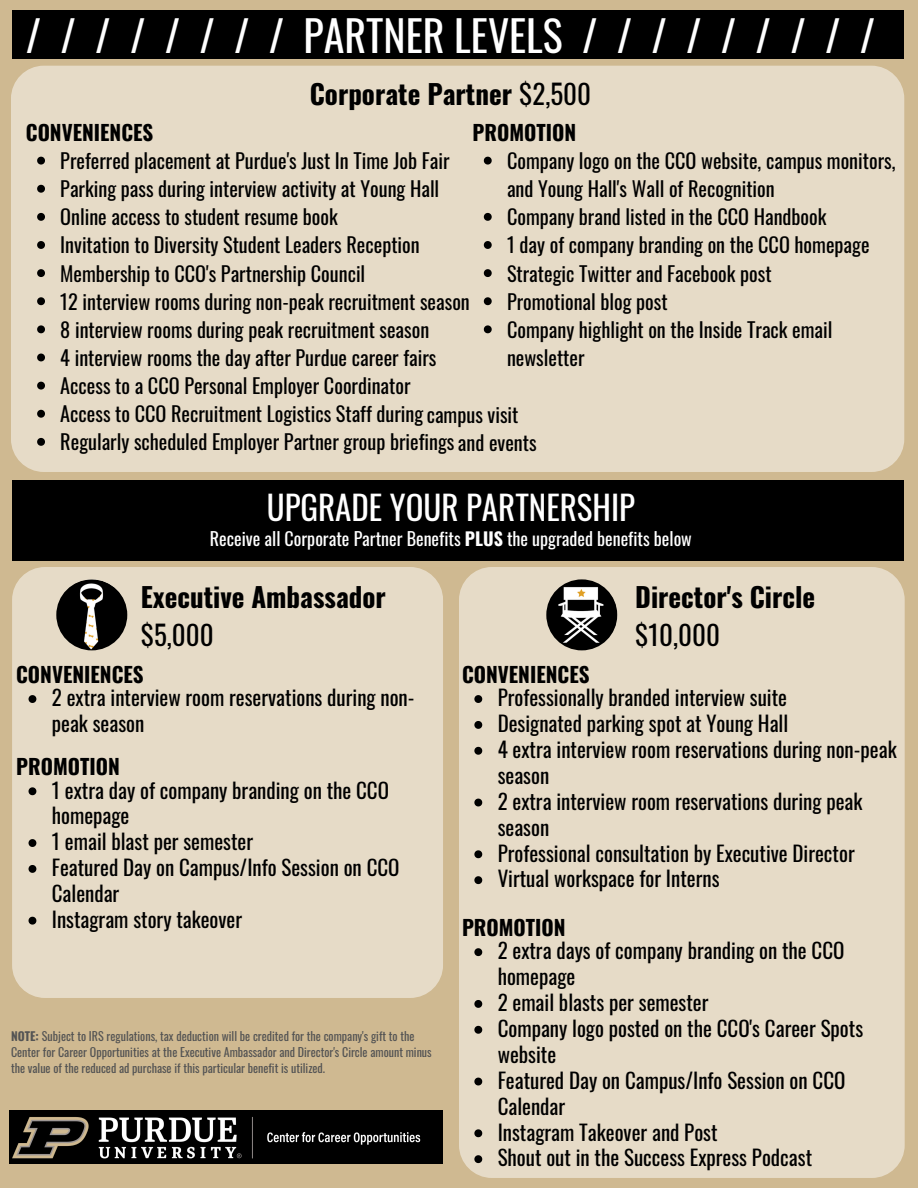
<style>
.page{position:relative;width:918px;height:1188px;background:#cfb991}
.page>*{position:absolute;margin:0;border:0;box-sizing:border-box;transform-origin:0 0}
.t1{font:42px "Oswald";color:#fff}
.t2{font:33px "Oswald";color:#fff}
.t3{font:700 27px "Oswald";color:#000}
.t4{font:27px "Oswald";color:#000}
.t5{font:21px/25.8px "Oswald";color:#000}
.t6{font:700 21px "Oswald";color:#000}
.t7{font:20.25px/28.2px "Oswald";color:#000}
.t8{font:18px "Oswald";color:#fff}
.t9{font:12px/16px "Oswald";color:#545454}
.s1{font-weight:400}
.s2{font-weight:700}
</style>
<div class="page">
<div style="left:11px;top:66px;width:893px;height:406px;background:#e6dbc7;border-radius:33px"></div>
<div style="left:459px;top:567px;width:446px;height:611px;background:#e6dbc7;border-radius:33px"></div>
<div style="left:12px;top:567px;width:431px;height:431px;background:#e6dbc7;border-radius:33px"></div>
<img style="left:56px;top:579px;width:71px;height:71px;border-radius:50%">
<img style="left:546px;top:579px;width:71px;height:71px;border-radius:50%">
<svg style="left:474px;top:695px;width:8px;height:8px"></svg>
<svg style="left:474px;top:721px;width:8px;height:8px"></svg>
<svg style="left:474px;top:747px;width:8px;height:8px"></svg>
<svg style="left:474px;top:799px;width:8px;height:7px"></svg>
<svg style="left:474px;top:850px;width:8px;height:8px"></svg>
<svg style="left:474px;top:876px;width:8px;height:8px"></svg>
<svg style="left:474px;top:948px;width:8px;height:8px"></svg>
<svg style="left:474px;top:1000px;width:8px;height:8px"></svg>
<svg style="left:474px;top:1026px;width:8px;height:8px"></svg>
<svg style="left:474px;top:1078px;width:8px;height:7px"></svg>
<svg style="left:474px;top:1129px;width:8px;height:8px"></svg>
<svg style="left:474px;top:1155px;width:8px;height:8px"></svg>
<div style="left:12px;top:480px;width:892px;height:80px;background:#000"></div>
<div style="left:9px;top:1110px;width:433px;height:54px;background:#000"></div>
<img style="left:13px;top:1117px;width:408px;height:42px">
<svg style="left:29px;top:695px;width:7px;height:8px"></svg>
<svg style="left:29px;top:787px;width:7px;height:8px"></svg>
<svg style="left:29px;top:839px;width:7px;height:8px"></svg>
<svg style="left:29px;top:865px;width:7px;height:8px"></svg>
<svg style="left:29px;top:917px;width:7px;height:8px"></svg>
<svg style="left:484px;top:157px;width:8px;height:8px"></svg>
<svg style="left:484px;top:213px;width:8px;height:8px"></svg>
<svg style="left:484px;top:241px;width:8px;height:8px"></svg>
<svg style="left:484px;top:269px;width:8px;height:8px"></svg>
<svg style="left:484px;top:297px;width:8px;height:8px"></svg>
<svg style="left:484px;top:325px;width:8px;height:8px"></svg>
<svg style="left:37px;top:157px;width:8px;height:8px"></svg>
<svg style="left:37px;top:185px;width:8px;height:8px"></svg>
<svg style="left:37px;top:213px;width:8px;height:8px"></svg>
<svg style="left:37px;top:241px;width:8px;height:8px"></svg>
<svg style="left:37px;top:269px;width:8px;height:8px"></svg>
<svg style="left:37px;top:297px;width:8px;height:8px"></svg>
<svg style="left:37px;top:325px;width:8px;height:8px"></svg>
<svg style="left:37px;top:354px;width:8px;height:7px"></svg>
<svg style="left:37px;top:382px;width:8px;height:8px"></svg>
<svg style="left:37px;top:410px;width:8px;height:8px"></svg>
<svg style="left:37px;top:438px;width:8px;height:8px"></svg>
<div style="left:12px;top:10px;width:892px;height:49px;background:#000"></div>
<p class="t1" style="left:26px;top:3px;width:851px">////////PARTNERLEVELS/////////</p>
<p class="t6" style="left:26px;top:116px;width:129px">CONVENIENCES</p>
<p class="t3" style="left:310px;top:73px;width:283px">Corporate Partner <span class="s1">$2,500</span></p>
<p class="t6" style="left:473px;top:116px;width:105px">PROMOTION</p>
<p class="t7" style="left:507px;top:146px;width:390px">Company logo on the CCO website, campus monitors, and Young Hall's Wall of Recognition</p>
<p class="t7" style="left:507px;top:202px;width:321px">Company brand listed in the CCO Handbook</p>
<p class="t7" style="left:507px;top:230px;width:364px">1 day of company branding on the CCO homepage</p>
<p class="t7" style="left:507px;top:258px;width:266px">Strategic Twitter and Facebook post</p>
<p class="t7" style="left:507px;top:286px;width:162px">Promotional blog post</p>
<p class="t7" style="left:507px;top:315px;width:327px">Company highlight on the Inside Track email newsletter</p>
<p class="t7" style="left:60px;top:146px;width:391px">Preferred placement at Purdue's Just In Time Job Fair</p>
<p class="t7" style="left:60px;top:174px;width:380px">Parking pass during interview activity at Young Hall</p>
<p class="t7" style="left:60px;top:202px;width:279px">Online access to student resume book</p>
<p class="t7" style="left:60px;top:230px;width:361px">Invitation to Diversity Student Leaders Reception</p>
<p class="t7" style="left:60px;top:258px;width:306px">Membership to CCO's Partnership Council</p>
<p class="t7" style="left:60px;top:286px;width:411px">12 interview rooms during non-peak recruitment season</p>
<p class="t7" style="left:60px;top:315px;width:371px">8 interview rooms during peak recruitment season</p>
<p class="t7" style="left:60px;top:343px;width:378px">4 interview rooms the day after Purdue career fairs</p>
<p class="t7" style="left:60px;top:371px;width:352px">Access to a CCO Personal Employer Coordinator</p>
<p class="t7" style="left:60px;top:399px;width:460px">Access to CCO Recruitment Logistics Staff during campus visit</p>
<p class="t7" style="left:60px;top:427px;width:478px">Regularly scheduled Employer Partner group briefings and events</p>
<p class="t2" style="left:267px;top:482px;width:370px">UPGRADE YOUR PARTNERSHIP</p>
<p class="t8" style="left:210px;top:524px;width:483px">Receive all Corporate Partner Benefits <span class="s2">PLUS</span> the upgraded benefits below</p>
<p class="t3" style="left:141px;top:576px;width:247px">Executive Ambassador</p>
<p class="t4" style="left:141px;top:613px;width:75px">$5,000</p>
<p class="t6" style="left:16px;top:658px;width:129px">CONVENIENCES</p>
<p class="t5" style="left:52px;top:684px;width:364px">2 extra interview room reservations during non&shy;peak season</p>
<p class="t6" style="left:16px;top:750px;width:105px">PROMOTION</p>
<p class="t5" style="left:52px;top:776px;width:339px">1 extra day of company branding on the CCO homepage</p>
<p class="t5" style="left:52px;top:828px;width:203px">1 email blast per semester</p>
<p class="t5" style="left:52px;top:854px;width:349px">Featured Day on Campus/Info Session on CCO<br>Calendar</p>
<p class="t5" style="left:52px;top:906px;width:192px">Instagram story takeover</p>
<p class="t9" style="left:11px;top:1028px;width:422px"><span class="s2">NOTE:</span> Subject to IRS regulations, tax deduction will be credited for the company's gift to the<br>Center for Career Opportunities at the Executive Ambassador and Director's Circle amount minus the value of the reduced ad purchase if this particular benefit is utilized.</p>
<p class="t6" style="left:462px;top:658px;width:129px">CONVENIENCES</p>
<p class="t3" style="left:635px;top:576px;width:181px">Director's Circle</p>
<p class="t4" style="left:635px;top:613px;width:86px">$10,000</p>
<p class="t5" style="left:498px;top:684px;width:291px">Professionally branded interview suite</p>
<p class="t5" style="left:498px;top:710px;width:292px">Designated parking spot at Young Hall</p>
<p class="t5" style="left:498px;top:736px;width:400px">4 extra interview room reservations during non-peak season</p>
<p class="t5" style="left:498px;top:787px;width:366px">2 extra interview room reservations during peak season</p>
<p class="t5" style="left:498px;top:839px;width:359px">Professional consultation by Executive Director</p>
<p class="t5" style="left:498px;top:865px;width:223px">Virtual workspace for Interns</p>
<p class="t6" style="left:462px;top:911px;width:105px">PROMOTION</p>
<p class="t5" style="left:498px;top:937px;width:348px">2 extra days of company branding on the CCO homepage</p>
<p class="t5" style="left:498px;top:989px;width:212px">2 email blasts per semester</p>
<p class="t5" style="left:498px;top:1015px;width:367px">Company logo posted on the CCO's Career Spots website</p>
<p class="t5" style="left:498px;top:1066px;width:349px">Featured Day on Campus/Info Session on CCO<br>Calendar</p>
<p class="t5" style="left:498px;top:1118px;width:221px">Instagram Takeover and Post</p>
<p class="t5" style="left:498px;top:1144px;width:316px">Shout out in the Success Express Podcast</p>
</div>
